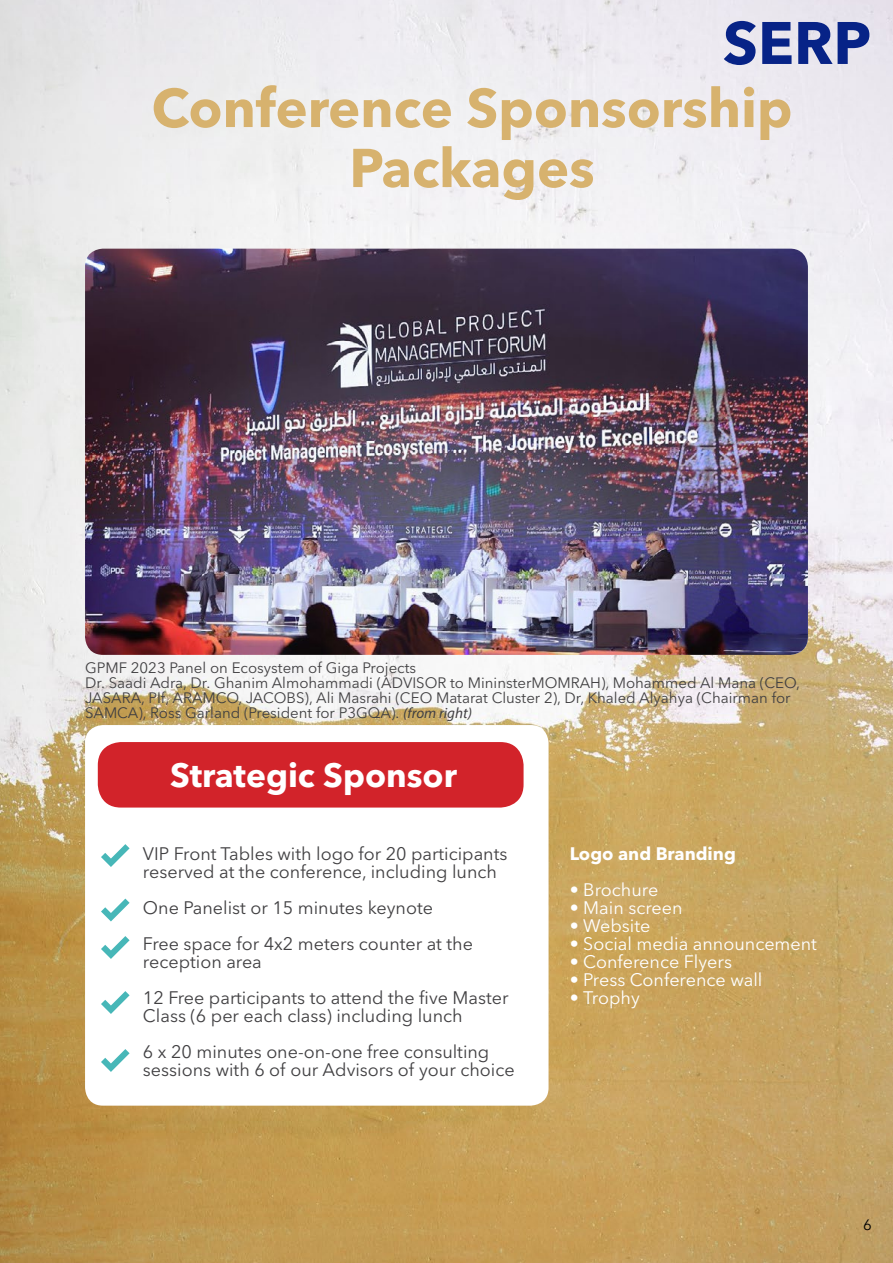
<style>
.page{position:relative;width:893px;height:1263px;background:#fff}
.page>*{position:absolute;margin:0;border:0;box-sizing:border-box;transform-origin:0 0}
.t1{font:700 59.25px "Avenir Next LT Pro";color:#072387}
.t2{font:700 54px/60px "Avenir Next LT Pro";color:#d7b26e;text-align:center}
.t3{font:700 33.45px "Avenir Next LT Pro";color:#fff}
.t4{font:18px/36px "Avenir Next LT Pro";color:#414042}
.t5{font:18px "Avenir Next LT Pro";color:#fff}
.t6{font:700 18px "Avenir Next LT Pro";color:#fff}
.t7{font:15px/15px "Avenir Next LT Pro";color:#414042}
.t8{font:15px "Avenir Next LT Pro";color:#000}
.s1{font-family:"Myriad Pro";font-style:italic}
</style>
<div class="page">
<img style="left:0;top:0;width:893px;height:1263px">
<div style="left:85px;top:725px;width:464px;height:381px;background:#fff;border-radius:18px"></div>
<div style="left:98px;top:742px;width:426px;height:65px;background:#d2232a;border-radius:23px"></div>
<svg style="left:101px;top:844px;width:29px;height:23px"></svg>
<svg style="left:101px;top:898px;width:29px;height:23px"></svg>
<svg style="left:101px;top:936px;width:29px;height:23px"></svg>
<svg style="left:101px;top:991px;width:29px;height:23px"></svg>
<svg style="left:101px;top:1049px;width:29px;height:23px"></svg>
<img style="left:85px;top:249px;width:723px;height:406px">
<h1 class="t1" style="left:723px;top:7px;width:150px">SERP</h1>
<h1 class="t1" style="left:794px;top:7px;width:41px">R</h1>
<h2 class="t2" style="left:152px;top:78px;width:642px">Conference Sponsorship<br>Packages</h2>
<p class="t7" style="left:85px;top:661px;width:716px">GPMF 2023 Panel on Ecosystem of Giga Projects<br>Dr. Saadi Adra, Dr. Ghanim Almohammadi (ADVISOR to MininsterMOMRAH), Mohammed Al Mana (CEO, JASARA, PIf, ARAMCO, JACOBS), Ali Masrahi (CEO Matarat Cluster 2), Dr, Khaled Alyahya (Chairman for SAMCA), Ross Garland (President for P3GQA). <span class="s1">(from right)</span></p>
<h3 class="t3" style="left:170px;top:754px;width:288px">Strategic Sponsor</h3>
<p class="t4" style="left:143px;top:844px;width:366px;line-height:18px">VIP Front Tables with logo for 20 participants reserved at the conference, including lunch</p>
<p class="t4" style="left:143px;top:889px;width:332px">One Panelist or 15 minutes keynote<br>Free space for 4x2 meters counter at the</p>
<p class="t4" style="left:143px;top:943px;width:367px">reception area<br>12 Free participants to attend the five Master</p>
<p class="t4" style="left:143px;top:997px;width:348px">Class (6 per each class) including lunch<br>6 x 20 minutes one-on-one free consulting</p>
<p class="t4" style="left:143px;top:1051px;width:373px">sessions with 6 of our Advisors of your choice</p>
<p class="t6" style="left:570px;top:842px;width:168px">Logo and Branding</p>
<p class="t5" style="left:570px;top:879px;width:90px">• Brochure</p>
<p class="t5" style="left:570px;top:897px;width:114px">• Main screen</p>
<p class="t5" style="left:570px;top:915px;width:82px">• Website</p>
<p class="t5" style="left:570px;top:933px;width:249px">• Social media announcement</p>
<p class="t5" style="left:570px;top:951px;width:164px">• Conference Flyers</p>
<p class="t5" style="left:570px;top:969px;width:194px">• Press Conference wall</p>
<p class="t5" style="left:570px;top:987px;width:72px">• Trophy</p>
<p class="t8" style="left:863px;top:1215px;width:10px">6</p>
</div>
